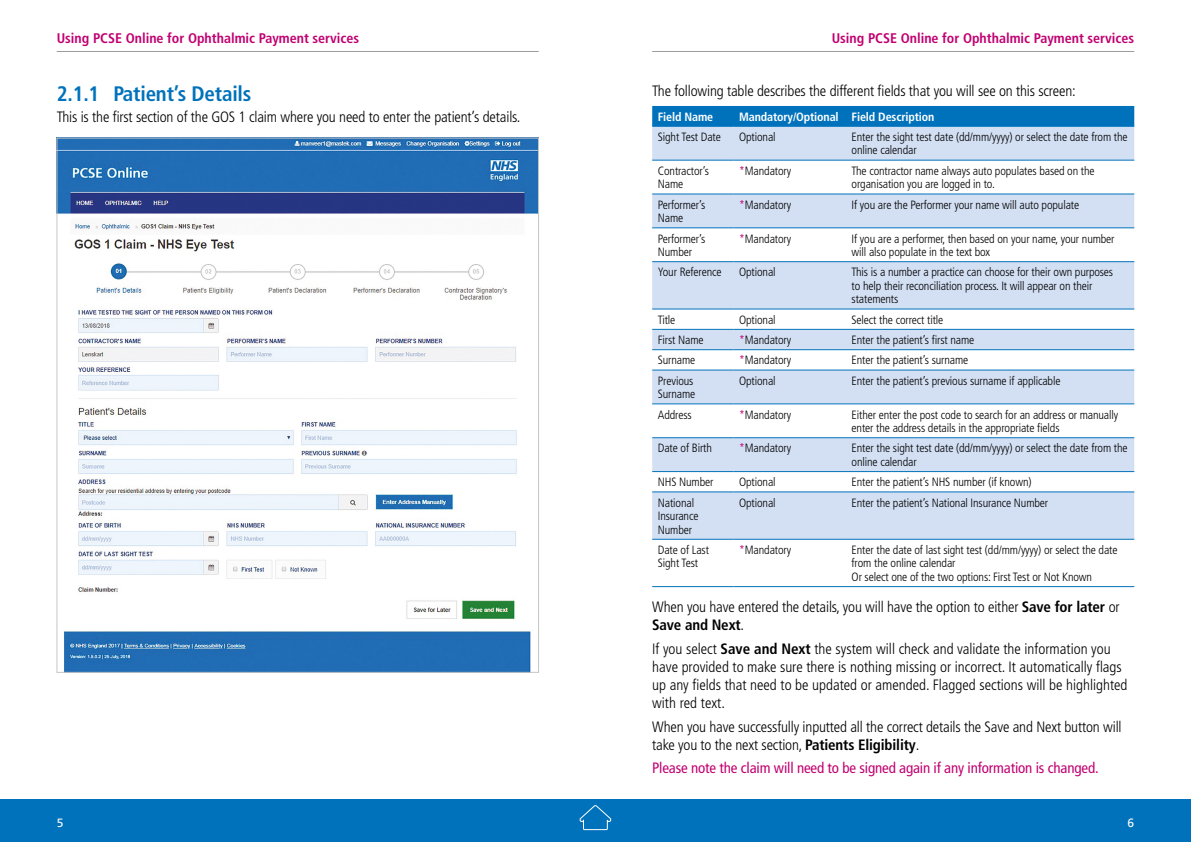
<style>
.page{position:relative;width:1191px;height:842px;background:#fff}
.page>*{position:absolute;margin:0;border:0;box-sizing:border-box;transform-origin:0 0}
.Text_Sub-Heading_2B{font:700 condensed 21px "Frutiger LT";letter-spacing:-.01em;color:#0072bb}
.Body_Text{font:300 condensed 15px/18px "Frutiger LT";letter-spacing:-.01em;color:#000}
.Body_Text-2{font:condensed 15px "Frutiger LT";letter-spacing:-.01em;color:#c10071}
.t1{font:700 condensed 14px "Frutiger LT";color:#c10071}
.Table_Text{font:300 condensed 12px/13.5px "Frutiger LT";letter-spacing:-.01em;color:#000}
.Table_Heads{font:700 condensed 12px "Frutiger LT";letter-spacing:-.01em;color:#fff}
.t2{font:12px "Frutiger LT";color:#fff}
.s1{color:#c10071}
.s2{font-weight:700}
</style>
<div class="page">
<div style="left:0;top:799px;width:1191px;height:43px;background:#0072bb"></div>
<svg style="left:579px;top:805px;width:33px;height:26px"></svg>
<hr style="left:652px;top:51px;width:482px;height:1px;background:#9d9d9c">
<hr style="left:57px;top:51px;width:482px;height:1px;background:#9d9d9c">
<img style="left:59px;top:140px;width:478px;height:531px">
<div style="left:652px;top:106px;width:482px;height:20px;background:#0072bb"></div>
<div style="left:652px;top:127px;width:482px;height:33px;background:#d3e0f4"></div>
<svg style="left:652px;top:193px;width:482px;height:346px;fill:#d3e0f4"></svg>
<hr style="left:652px;top:261px;width:81px;height:1px;background:#0072bb">
<hr style="left:733px;top:261px;width:113px;height:1px;background:#0072bb">
<hr style="left:846px;top:261px;width:288px;height:1px;background:#0072bb">
<hr style="left:652px;top:309px;width:81px;height:1px;background:#0072bb">
<hr style="left:733px;top:309px;width:113px;height:1px;background:#0072bb">
<hr style="left:846px;top:309px;width:288px;height:1px;background:#0072bb">
<hr style="left:652px;top:329px;width:81px;height:1px;background:#0072bb">
<hr style="left:733px;top:329px;width:113px;height:1px;background:#0072bb">
<hr style="left:846px;top:329px;width:288px;height:1px;background:#0072bb">
<hr style="left:652px;top:349px;width:81px;height:1px;background:#0072bb">
<hr style="left:733px;top:349px;width:113px;height:1px;background:#0072bb">
<hr style="left:846px;top:349px;width:288px;height:1px;background:#0072bb">
<hr style="left:652px;top:370px;width:81px;height:1px;background:#0072bb">
<hr style="left:733px;top:370px;width:113px;height:1px;background:#0072bb">
<hr style="left:846px;top:370px;width:288px;height:1px;background:#0072bb">
<hr style="left:652px;top:404px;width:81px;height:1px;background:#0072bb">
<hr style="left:733px;top:404px;width:113px;height:1px;background:#0072bb">
<hr style="left:846px;top:404px;width:288px;height:1px;background:#0072bb">
<hr style="left:652px;top:437px;width:81px;height:1px;background:#0072bb">
<hr style="left:733px;top:437px;width:113px;height:1px;background:#0072bb">
<hr style="left:846px;top:437px;width:288px;height:1px;background:#0072bb">
<hr style="left:652px;top:471px;width:81px;height:1px;background:#0072bb">
<hr style="left:733px;top:471px;width:113px;height:1px;background:#0072bb">
<hr style="left:846px;top:471px;width:288px;height:1px;background:#0072bb">
<hr style="left:652px;top:492px;width:81px;height:1px;background:#0072bb">
<hr style="left:733px;top:492px;width:113px;height:1px;background:#0072bb">
<hr style="left:846px;top:492px;width:288px;height:1px;background:#0072bb">
<hr style="left:652px;top:539px;width:81px;height:1px;background:#0072bb">
<hr style="left:733px;top:539px;width:113px;height:1px;background:#0072bb">
<hr style="left:846px;top:539px;width:288px;height:1px;background:#0072bb">
<hr style="left:652px;top:586px;width:81px;height:1px;background:#0072bb">
<hr style="left:733px;top:586px;width:113px;height:1px;background:#0072bb">
<hr style="left:846px;top:586px;width:288px;height:1px;background:#0072bb">
<hr style="left:652px;top:228px;width:81px;height:1px;background:#0072bb">
<hr style="left:733px;top:228px;width:113px;height:1px;background:#0072bb">
<hr style="left:846px;top:228px;width:288px;height:1px;background:#0072bb">
<hr style="left:652px;top:126px;width:81px;height:1px;background:#0072bb">
<hr style="left:733px;top:126px;width:113px;height:1px;background:#0072bb">
<hr style="left:846px;top:126px;width:288px;height:1px;background:#0072bb">
<hr style="left:652px;top:160px;width:81px;height:1px;background:#0072bb">
<hr style="left:733px;top:160px;width:113px;height:1px;background:#0072bb">
<hr style="left:846px;top:160px;width:288px;height:1px;background:#0072bb">
<hr style="left:652px;top:194px;width:81px;height:1px;background:#0072bb">
<hr style="left:733px;top:194px;width:113px;height:1px;background:#0072bb">
<hr style="left:846px;top:194px;width:288px;height:1px;background:#0072bb">
<p class="t1" style="left:57px;top:30px;width:304px">Using PCSE Online for Ophthalmic Payment services</p>
<p class="t1" style="left:831px;top:30px;width:304px">Using PCSE Online for Ophthalmic Payment services</p>
<p class="Text_Sub-Heading_2B" style="left:57px;top:81px;width:196px">2.1.1 Patient’s Details</p>
<p class="Body_Text" style="left:57px;top:108px;width:465px">This is the first section of the GOS 1 claim where you need to enter the patient’s details.</p>
<p class="Body_Text" style="left:652px;top:82px;width:425px">The following table describes the different fields that you will see on this screen:</p>
<p class="Table_Heads" style="left:658px;top:109px;width:57px">Field Name</p>
<p class="Table_Heads" style="left:739px;top:109px;width:101px">Mandatory/Optional</p>
<p class="Table_Heads" style="left:851px;top:109px;width:84px">Field Description</p>
<p class="Table_Text" style="left:658px;top:130px;width:65px">Sight Test Date</p>
<p class="Table_Text" style="left:739px;top:130px;width:38px">Optional</p>
<p class="Table_Text" style="left:851px;top:130px;width:277px">Enter the sight test date (dd/mm/yyyy) or select the date from the online calendar</p>
<p class="Table_Text" style="left:658px;top:164px;width:53px">Contractor’s<br>Name</p>
<p class="Table_Text" style="left:739px;top:164px;width:54px"><span class="s1">*</span>Mandatory</p>
<p class="Table_Text" style="left:851px;top:164px;width:244px">The contractor name always auto populates based on the organisation you are logged in to.</p>
<p class="Table_Text" style="left:658px;top:198px;width:49px">Performer’s<br>Name</p>
<p class="Table_Text" style="left:739px;top:198px;width:54px"><span class="s1">*</span>Mandatory</p>
<p class="Table_Text" style="left:851px;top:198px;width:229px">If you are the Performer your name will auto populate</p>
<p class="Table_Text" style="left:658px;top:232px;width:49px">Performer’s<br>Number</p>
<p class="Table_Text" style="left:739px;top:232px;width:54px"><span class="s1">*</span>Mandatory</p>
<p class="Table_Text" style="left:851px;top:232px;width:264px">If you are a performer, then based on your name, your number will also populate in the text box</p>
<p class="Table_Text" style="left:658px;top:266px;width:65px">Your Reference</p>
<p class="Table_Text" style="left:739px;top:266px;width:38px">Optional</p>
<p class="Table_Text" style="left:851px;top:266px;width:263px">This is a number a practice can choose for their own purposes to help their reconciliation process. It will appear on their statements</p>
<p class="Table_Text" style="left:658px;top:313px;width:19px">Title</p>
<p class="Table_Text" style="left:739px;top:313px;width:38px">Optional</p>
<p class="Table_Text" style="left:851px;top:313px;width:93px">Select the correct title</p>
<p class="Table_Text" style="left:658px;top:333px;width:47px">First Name</p>
<p class="Table_Text" style="left:739px;top:333px;width:54px"><span class="s1">*</span>Mandatory</p>
<p class="Table_Text" style="left:851px;top:333px;width:124px">Enter the patient’s first name</p>
<p class="Table_Text" style="left:658px;top:354px;width:39px">Surname</p>
<p class="Table_Text" style="left:739px;top:354px;width:54px"><span class="s1">*</span>Mandatory</p>
<p class="Table_Text" style="left:851px;top:354px;width:118px">Enter the patient’s surname</p>
<p class="Table_Text" style="left:658px;top:374px;width:39px">Previous<br>Surname</p>
<p class="Table_Text" style="left:739px;top:374px;width:38px">Optional</p>
<p class="Table_Text" style="left:851px;top:374px;width:210px">Enter the patient’s previous surname if applicable</p>
<p class="Table_Text" style="left:658px;top:408px;width:35px">Address</p>
<p class="Table_Text" style="left:739px;top:408px;width:54px"><span class="s1">*</span>Mandatory</p>
<p class="Table_Text" style="left:851px;top:408px;width:268px">Either enter the post code to search for an address or manually enter the address details in the appropriate fields</p>
<p class="Table_Text" style="left:658px;top:442px;width:56px">Date of Birth</p>
<p class="Table_Text" style="left:739px;top:442px;width:54px"><span class="s1">*</span>Mandatory</p>
<p class="Table_Text" style="left:851px;top:442px;width:277px">Enter the sight test date (dd/mm/yyyy) or select the date from the online calendar</p>
<p class="Table_Text" style="left:658px;top:475px;width:57px">NHS Number</p>
<p class="Table_Text" style="left:739px;top:475px;width:38px">Optional</p>
<p class="Table_Text" style="left:851px;top:475px;width:181px">Enter the patient’s NHS number (if known)</p>
<p class="Table_Text" style="left:658px;top:496px;width:42px">National<br>Insurance<br>Number</p>
<p class="Table_Text" style="left:739px;top:496px;width:38px">Optional</p>
<p class="Table_Text" style="left:851px;top:496px;width:198px">Enter the patient’s National Insurance Number</p>
<p class="Table_Text" style="left:658px;top:543px;width:53px">Date of Last<br>Sight Test</p>
<p class="Table_Text" style="left:739px;top:543px;width:54px"><span class="s1">*</span>Mandatory</p>
<p class="Table_Text" style="left:851px;top:543px;width:267px">Enter the date of last sight test (dd/mm/yyyy) or select the date from the online calendar</p>
<p class="Table_Text" style="left:851px;top:570px;width:242px">Or select one of the two options: First Test or Not Known</p>
<p class="Body_Text" style="left:652px;top:598px;width:469px">When you have entered the details, you will have the option to either <span class="s2">Save for later</span> or<br><span class="s2">Save and Next</span>.</p>
<p class="Body_Text" style="left:652px;top:640px;width:477px">If you select <span class="s2">Save and Next</span> the system will check and validate the information you have provided to make sure there is nothing missing or incorrect. It automatically flags up any fields that need to be updated or amended. Flagged sections will be highlighted with red text.</p>
<p class="Body_Text" style="left:652px;top:717px;width:471px">When you have successfully inputted all the correct details the Save and Next button will take you to the next section, <span class="s2">Patients Eligibility</span>.</p>
<p class="Body_Text-2" style="left:652px;top:759px;width:448px">Please note the claim will need to be signed again if any information is changed.</p>
<p class="t2" style="left:57px;top:816px;width:8px">5</p>
<p class="t2" style="left:1127px;top:816px;width:8px">6</p>
</div>
